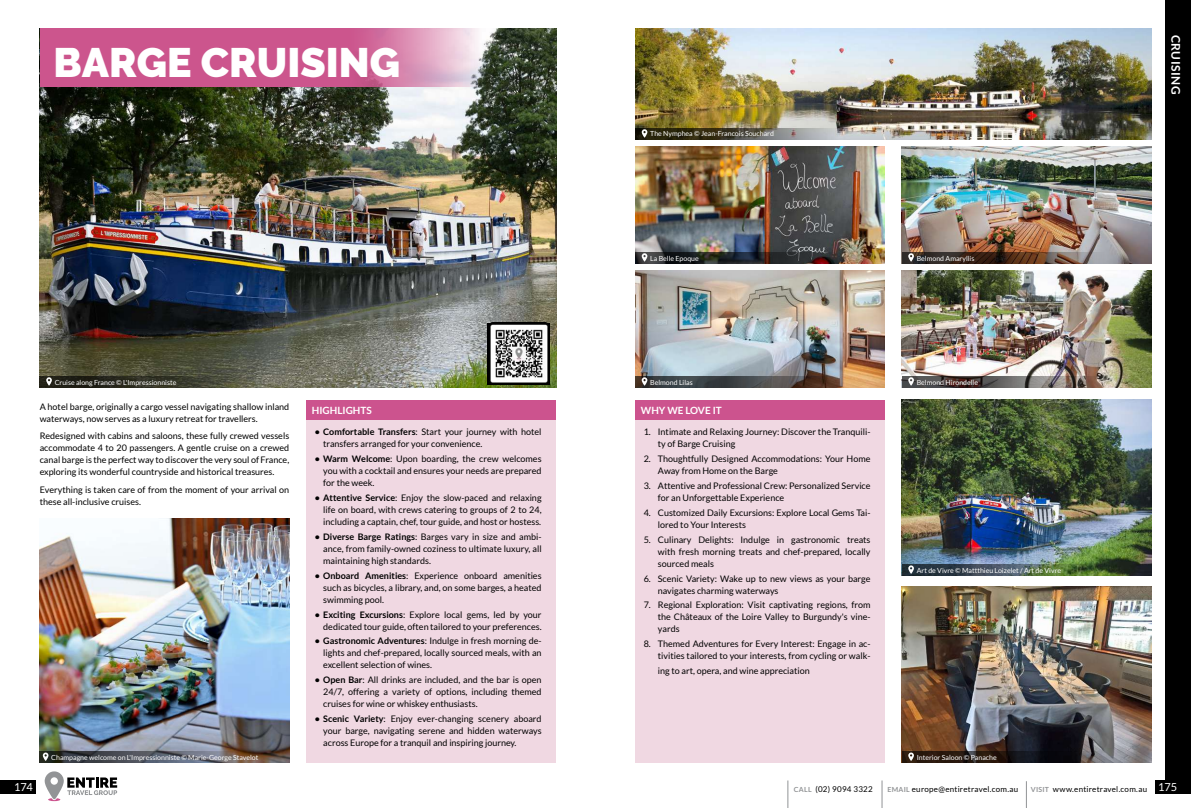
<style>
.page{position:relative;width:1191px;height:808px;background:#fff}
.page>*{position:absolute;margin:0;border:0;box-sizing:border-box;transform-origin:0 0}
.t1{font:900 41px "Raleway";color:#fff}
.t2{font:700 12px "Lato";letter-spacing:.04em;color:#fff}
.t3{font:11px "Lato";color:#fff}
.t4{font:700 10px "Lato";color:#fff}
.t5{font:9px/12px "Lato";color:#000;text-align:justify}
.t6{font:8px "Lato";letter-spacing:.03em;color:#000}
.t7{font:7px "Lato";color:#fff}
.s1{font-weight:700}
.s2{font-weight:700;font-size:7px;color:#929496}
.s3{font-size:11px;color:#fff}
</style>
<div class="page">
<div style="left:1155px;top:780px;width:36px;height:14px;background:#000"></div>
<svg style="left:787px;top:780px;width:1px;height:28px"></svg>
<svg style="left:882px;top:780px;width:1px;height:28px"></svg>
<div style="left:0;top:780px;width:36px;height:14px;background:#000"></div>
<svg style="left:1026px;top:781px;width:1px;height:27px"></svg>
<svg style="left:45px;top:771px;width:72px;height:30px"></svg>
<div style="left:1165px;top:0;width:26px;height:781px;background:#000"></div>
<img style="left:40px;top:28px;width:516px;height:359px">
<svg style="left:40px;top:28px;width:515px;height:59px;background:#bc658d"></svg>
<svg style="left:40px;top:376px;width:249px;height:11px;background:#3e3f31"></svg>
<svg style="left:46px;top:377px;width:6px;height:8px"></svg>
<img style="left:40px;top:519px;width:249px;height:232px">
<svg style="left:40px;top:751px;width:249px;height:12px;background:#545153"></svg>
<svg style="left:43px;top:752px;width:6px;height:9px"></svg>
<div style="left:635px;top:400px;width:249px;height:363px;background:#f0d8e2"></div>
<div style="left:635px;top:400px;width:249px;height:20px;background:#cc538e"></div>
<div style="left:306px;top:400px;width:250px;height:363px;background:#f0d8e2"></div>
<div style="left:306px;top:400px;width:250px;height:20px;background:#cc538e"></div>
<img style="left:901px;top:587px;width:250px;height:164px">
<svg style="left:901px;top:751px;width:250px;height:12px;background:#393231"></svg>
<svg style="left:908px;top:752px;width:6px;height:9px"></svg>
<img style="left:901px;top:400px;width:250px;height:164px">
<svg style="left:901px;top:564px;width:250px;height:11px;background:#3d4e41"></svg>
<svg style="left:908px;top:565px;width:6px;height:9px"></svg>
<img style="left:635px;top:271px;width:249px;height:105px">
<img style="left:901px;top:271px;width:250px;height:105px">
<svg style="left:635px;top:376px;width:249px;height:11px;background:#615449"></svg>
<svg style="left:641px;top:377px;width:6px;height:8px"></svg>
<img style="left:901px;top:376px;width:250px;height:11px">
<svg style="left:908px;top:377px;width:6px;height:8px"></svg>
<img style="left:635px;top:147px;width:249px;height:105px">
<img style="left:635px;top:252px;width:249px;height:11px">
<svg style="left:641px;top:253px;width:6px;height:8px"></svg>
<img style="left:901px;top:147px;width:250px;height:105px">
<svg style="left:901px;top:252px;width:250px;height:11px;background:#5c4c45"></svg>
<svg style="left:908px;top:253px;width:6px;height:8px"></svg>
<img style="left:635px;top:28px;width:516px;height:111px">
<svg style="left:635px;top:128px;width:249px;height:11px;background:#706d61"></svg>
<svg style="left:641px;top:129px;width:6px;height:9px"></svg>
<img style="left:488px;top:323px;width:62px;height:61px">
<h1 class="t1" style="left:54px;top:39px;width:348px">BARGE CRUISING</h1>
<h2 class="t2" style="left:1182px;top:35px;width:61px;rotate:90deg">CRUISING</h2>
<p class="t7" style="left:650px;top:130px;width:125px">The Nymphea © Jean-Francois Souchard</p>
<p class="t7" style="left:650px;top:254px;width:50px">La Belle Epoque</p>
<p class="t7" style="left:916px;top:254px;width:59px">Belmond Amaryllis</p>
<p class="t7" style="left:55px;top:378px;width:123px">Cruise along France © L'I mpressionniste</p>
<p class="t7" style="left:650px;top:378px;width:44px">Belmond Lilas</p>
<p class="t7" style="left:916px;top:378px;width:63px">Belmond Hirondelle</p>
<p class="t5" style="left:40px;top:400px;width:251px">A hotel barge, originally a cargo vessel navigating shallow inland waterways, now serves as a luxury retreat for travellers.</p>
<p class="t5" style="left:40px;top:430px;width:251px">Redesigned with cabins and saloons, these fully crewed vessels accommodate 4 to 20 passengers. A gentle cruise on a crewed canal barge is the perfect way to discover the very soul of France, exploring its wonderful countryside and historical treasures.</p>
<p class="t5" style="left:40px;top:484px;width:251px">Everything is taken care of from the moment of your arrival on these all-inclusive cruises.</p>
<p class="t4" style="left:312px;top:404px;width:61px">HIGHLIGHTS</p>
<p class="t5" style="left:323px;top:426px;width:220px;text-indent:-9px"><span class="s1">• Comfortable Transfers</span>: Start your journey with hotel transfers arranged for your convenience.</p>
<p class="t5" style="left:323px;top:453px;width:220px;text-indent:-9px"><span class="s1">• Warm Welcome</span>: Upon boarding, the crew welcomes you with a cocktail and ensures your needs are prepared for the week.</p>
<p class="t5" style="left:323px;top:492px;width:220px;text-indent:-9px"><span class="s1">• Attentive Service</span>: Enjoy the slow-paced and relaxing life on board, with crews catering to groups of 2 to 24, including a captain, chef, tour guide, and host or hostess.</p>
<p class="t5" style="left:323px;top:530px;width:220px;text-indent:-9px"><span class="s1">• Diverse Barge Ratings</span>: Barges vary in size and ambi&shy;ance, from family-owned coziness to ultimate luxury, all maintaining high standards.</p>
<p class="t5" style="left:323px;top:569px;width:220px;text-indent:-9px"><span class="s1">• Onboard Amenities</span>: Experience onboard amenities such as bicycles, a library, and, on some barges, a heated swimming pool.</p>
<p class="t5" style="left:315px;top:608px;width:228px;text-align:right"><span class="s1">• Exciting Excursions</span>: Explore local gems, led by your dedicated tour guide, often tailored to your preferences.</p>
<p class="t5" style="left:323px;top:635px;width:220px;text-indent:-9px"><span class="s1">• Gastronomic Adventures</span>: I ndulge in fresh morning de&shy;lights and chef-prepared, locally sourced meals, with an excellent selection of wines.</p>
<p class="t5" style="left:323px;top:674px;width:220px;text-indent:-9px"><span class="s1">• Open Bar</span>: All drinks are included, and the bar is open 24/7, offering a variety of options, including themed cruises for wine or whiskey enthusiasts.</p>
<p class="t5" style="left:323px;top:713px;width:220px;text-indent:-9px"><span class="s1">• Scenic Variety</span>: Enjoy ever-changing scenery aboard your barge, navigating serene and hidden waterways across Europe for a tranquil and inspiring journey.</p>
<p class="t4" style="left:641px;top:404px;width:82px">WHY WE LOVE IT</p>
<p class="t5" style="left:658px;top:426px;width:214px;text-indent:-14px">1. I ntimate and Relaxing Journey: Discover the Tranquili&shy;ty of Barge Cruising</p>
<p class="t5" style="left:658px;top:453px;width:214px;text-indent:-14px">2. Thoughtfully Designed Accommodations: Your Home<br>Away from Home on the Barge</p>
<p class="t5" style="left:658px;top:480px;width:214px;text-indent:-14px">3. Attentive and Professional Crew: Personalized Service for an Unforgettable Experience</p>
<p class="t5" style="left:658px;top:506px;width:214px;text-indent:-14px">4. Customized Daily Excursions: Explore Local Gems Tai&shy;lored to Your I nterests</p>
<p class="t5" style="left:658px;top:533px;width:214px;text-indent:-14px">5. Culinary Delights: I ndulge in gastronomic treats with fresh morning treats and chef-prepared, locally sourced meals</p>
<p class="t5" style="left:658px;top:572px;width:214px;text-indent:-14px">6. Scenic Variety: Wake up to new views as your barge navigates charming waterways</p>
<p class="t5" style="left:658px;top:599px;width:214px;text-indent:-14px">7. Regional Exploration: Visit captivating regions, from the Châteaux of the Loire Valley to Burgundy's vine&shy;yards</p>
<p class="t5" style="left:643px;top:638px;width:228px;text-align:right">8. Themed Adventures for Every I nterest: Engage in ac&shy;tivities tailored to your interests, from cycling or walk-</p>
<p class="t5" style="left:658px;top:664px;width:153px">ing to art, opera, and wine appreciation</p>
<p class="t7" style="left:916px;top:566px;width:146px">Art de Vivre © Mattthieu Loizelet / Art de Vivre</p>
<p class="t7" style="left:51px;top:753px;width:208px">Champagne welcome on L'I mpressionniste © Marie-George Stavelot</p>
<p class="t7" style="left:916px;top:753px;width:81px">I nterior Saloon © Panache</p>
<p class="t3" style="left:14px;top:781px;width:20px">174</p>
<p class="t6" style="left:794px;top:784px;width:80px"><span class="s2">CALL</span> (02) 9094 3322</p>
<p class="t6" style="left:887px;top:784px;width:132px"><span class="s2">EMAIL</span> europe@entiretravel.com.au</p>
<p class="t6" style="left:1030px;top:784px;width:148px"><span class="s2">VISIT</span> www.entiretravel.com.au <span class="s3">175</span></p>
</div>
